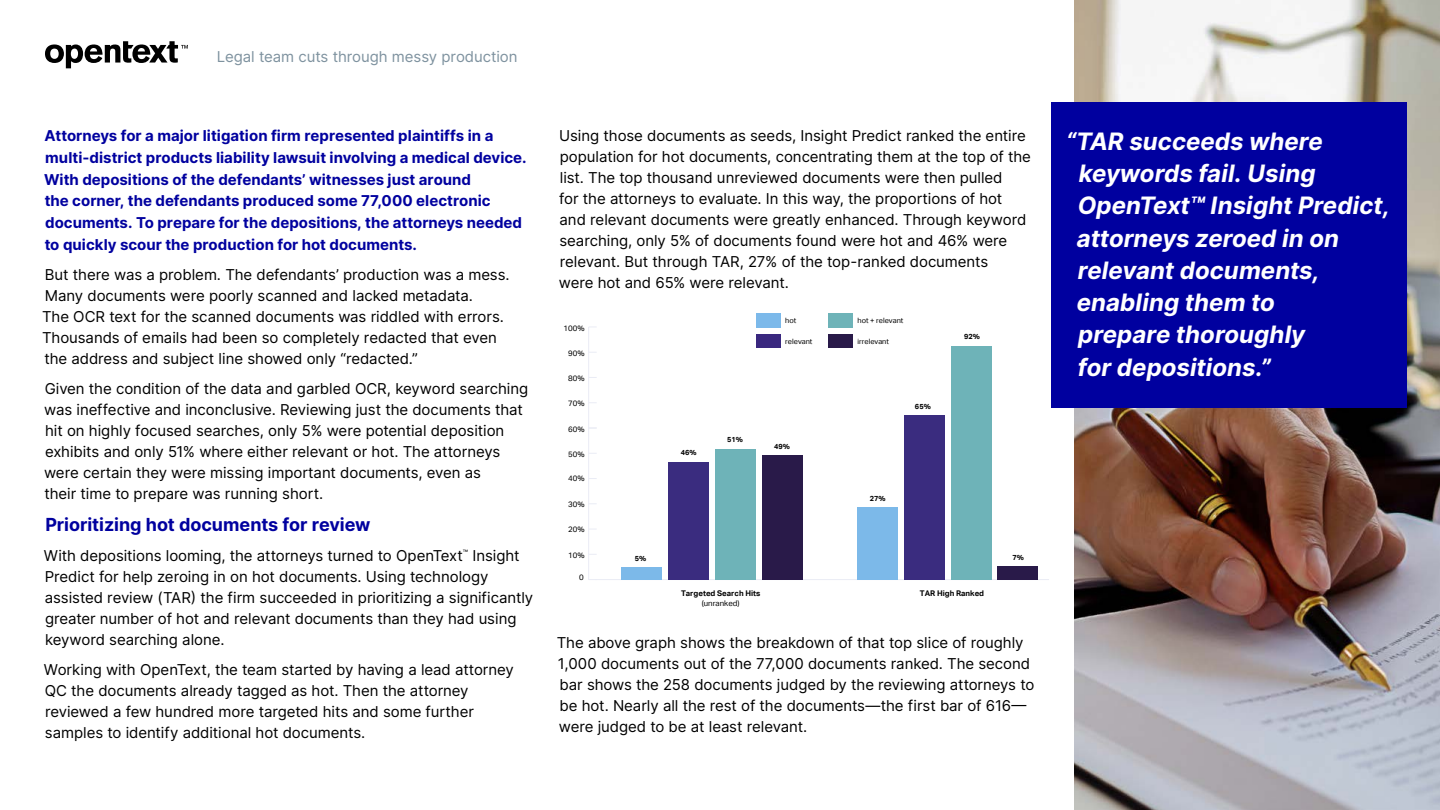
<style>
.page{position:relative;width:1440px;height:810px;background:#fff}
.page>*{position:absolute;margin:0;border:0;box-sizing:border-box;transform-origin:0 0}
.t1{font:italic 700 24px/32.2px "Inter";color:#fff}
.t2{font:700 18px "Inter";letter-spacing:-.005em;color:#00009f}
.Body{font:15px/21px "Inter";letter-spacing:-.005em;color:#000}
.Intro_Paragraph{font:700 15px/21.8px "Inter";color:#00009f}
.t3{font:15px "Inter";letter-spacing:-.005em;color:#7e929f}
.t4{font:10.5px "Inter";color:#000}
.t5{font:7.8px "Aktiv Grotesk";color:#000}
.t6{font:700 7.8px "Aktiv Grotesk";color:#000}
.t7{font:7.35px "Aktiv Grotesk";color:#000}
.t8{font:700 7.35px "Aktiv Grotesk";color:#000}
</style>
<div class="page">
<svg style="left:45px;top:41px;width:143px;height:27px"></svg>
<img style="left:1074px;top:0;width:366px;height:810px">
<div style="left:1052px;top:102px;width:355px;height:306px;background:#00009f"></div>
<div style="left:756px;top:314px;width:25px;height:14px;background:#7cb9ea"></div>
<div style="left:756px;top:334px;width:25px;height:14px;background:#3a287f"></div>
<div style="left:828px;top:314px;width:25px;height:14px;background:#6eb3b8"></div>
<div style="left:828px;top:334px;width:25px;height:14px;background:#291a49"></div>
<hr style="left:596px;top:579px;width:453px;height:1px;background:#eaecf5">
<hr style="left:588px;top:327px;width:1px;height:253px;background:#eaecf5">
<svg style="left:589px;top:377px;width:8px;height:102px"></svg>
<div style="left:668px;top:462px;width:40px;height:118px;background:#3a2c7f"></div>
<div style="left:715px;top:449px;width:40px;height:131px;background:#6eb3b8"></div>
<div style="left:762px;top:455px;width:40px;height:125px;background:#291a49"></div>
<div style="left:951px;top:346px;width:40px;height:234px;background:#6eb3b8"></div>
<div style="left:998px;top:566px;width:40px;height:14px;background:#291a49"></div>
<div style="left:904px;top:415px;width:40px;height:165px;background:#3a2c7f"></div>
<div style="left:621px;top:567px;width:41px;height:13px;background:#7cb9e9"></div>
<div style="left:858px;top:507px;width:40px;height:73px;background:#7cb9e9"></div>
<p class="t3" style="left:217px;top:46px;width:302px">Legal team cuts through messy production</p>
<p class="Intro_Paragraph" style="left:44px;top:125px;width:484px">Attorneys for a major litigation firm represented plaintiffs in a multi-district products liability lawsuit involving a medical device.<br>With depositions of the defendants’ witnesses just around<br>the corner, the defendants produced some 77,000 electronic documents. To prepare for the depositions, the attorneys needed to quickly scour the production for hot documents.</p>
<p class="Body" style="left:42px;top:264px;width:469px">But there was a problem. The defendants’ production was a mess.<br>Many documents were poorly scanned and lacked metadata.<br>The OCR text for the scanned documents was riddled with errors.<br>Thousands of emails had been so completely redacted that even the address and subject line showed only “redacted.”</p>
<p class="Body" style="left:44px;top:378px;width:486px">Given the condition of the data and garbled OCR, keyword searching was ineffective and inconclusive. Reviewing just the documents that hit on highly focused searches, only 5% were potential deposition exhibits and only 51% where either relevant or hot. The attorneys were certain they were missing important documents, even as<br>their time to prepare was running short.</p>
<h3 class="t2" style="left:45px;top:512px;width:327px">Prioritizing hot documents for review</h3>
<p class="Body" style="left:44px;top:545px;width:491px">With depositions looming, the attorneys turned to OpenText<sup>™</sup> Insight Predict for help zeroing in on hot documents. Using technology assisted review (TAR) the firm succeeded in prioritizing a significantly greater number of hot and relevant documents than they had using keyword searching alone.</p>
<p class="Body" style="left:44px;top:659px;width:471px">Working with OpenText, the team started by having a lead attorney QC the documents already tagged as hot. Then the attorney reviewed a few hundred more targeted hits and some further samples to identify additional hot documents.</p>
<p class="Body" style="left:559px;top:125px;width:474px">Using those documents as seeds, Insight Predict ranked the entire population for hot documents, concentrating them at the top of the list. The top thousand unreviewed documents were then pulled<br>for the attorneys to evaluate. In this way, the proportions of hot and relevant documents were greatly enhanced. Through keyword searching, only 5% of documents found were hot and 46% were relevant. But through TAR, 27% of the top-ranked documents<br>were hot and 65% were relevant.</p>
<p class="t5" style="left:563px;top:323px;width:23px">100%</p>
<p class="t5" style="left:568px;top:349px;width:18px">90%</p>
<p class="t5" style="left:568px;top:373px;width:18px">80%</p>
<p class="t5" style="left:568px;top:399px;width:18px">70%</p>
<p class="t5" style="left:568px;top:425px;width:18px">60%</p>
<p class="t5" style="left:568px;top:450px;width:18px">50%</p>
<p class="t5" style="left:568px;top:474px;width:18px">40%</p>
<p class="t5" style="left:568px;top:500px;width:18px">30%</p>
<p class="t5" style="left:568px;top:525px;width:18px">20%</p>
<p class="t5" style="left:568px;top:551px;width:18px">10%</p>
<p class="t5" style="left:579px;top:573px;width:6px">0</p>
<p class="t7" style="left:785px;top:316px;width:13px">hot</p>
<p class="t7" style="left:785px;top:337px;width:29px">relevant</p>
<p class="t8" style="left:681px;top:448px;width:17px">46%</p>
<h3 class="t4" style="left:726px;top:427px;width:23px">46%</h3>
<p class="t8" style="left:727px;top:436px;width:17px">51%</p>
<p class="t8" style="left:774px;top:442px;width:17px">49%</p>
<p class="t8" style="left:635px;top:554px;width:13px">5%</p>
<p class="t6" style="left:681px;top:589px;width:81px">Targeted Search Hits</p>
<p class="t5" style="left:702px;top:598px;width:39px">(unranked)</p>
<p class="t7" style="left:858px;top:316px;width:47px">hot + relevant</p>
<p class="t7" style="left:858px;top:337px;width:33px">irrelevant</p>
<p class="t8" style="left:915px;top:402px;width:17px">65%</p>
<p class="t8" style="left:964px;top:333px;width:17px">92%</p>
<p class="t8" style="left:870px;top:494px;width:17px">27%</p>
<p class="t6" style="left:920px;top:589px;width:66px">TAR High Ranked</p>
<p class="t8" style="left:1012px;top:553px;width:13px">7%</p>
<p class="Body" style="left:557px;top:632px;width:479px">The above graph shows the breakdown of that top slice of roughly 1,000 documents out of the 77,000 documents ranked. The second bar shows the 258 documents judged by the reviewing attorneys to be hot. Nearly all the rest of the documents—the first bar of 616— were judged to be at least relevant.</p>
<p class="t1" style="left:1077px;top:125px;width:315px;text-indent:-11px">“TAR succeeds where keywords fail. Using<br>OpenText™ Insight Predict, attorneys zeroed in on relevant documents, enabling them to<br>prepare thoroughly<br>for depositions.”</p>
</div>
